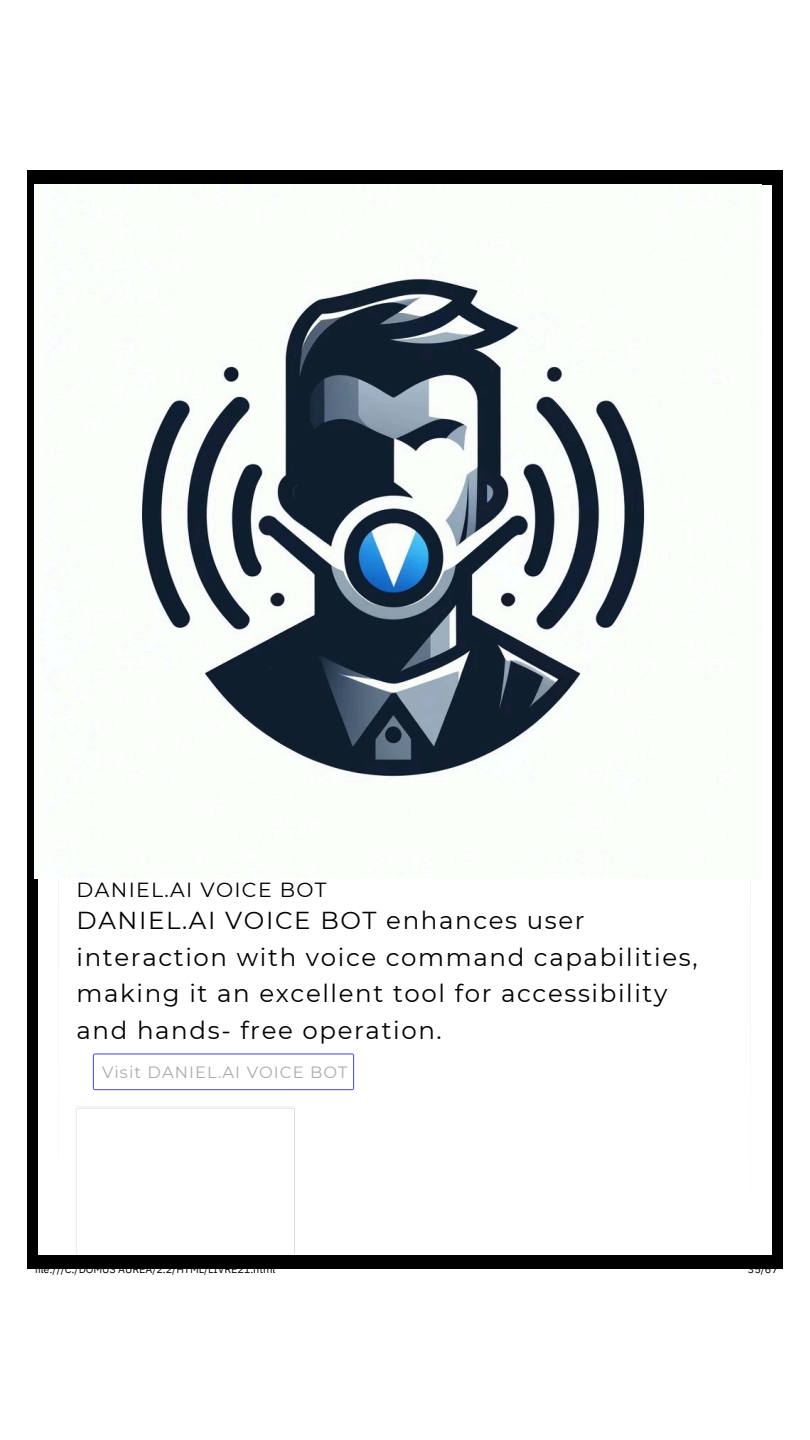
<style>
.page{position:relative;width:810px;height:1440px;background:#fff}
.page>*{position:absolute;margin:0;border:0;box-sizing:border-box;transform-origin:0 0}
.t1{font:24.5px/36.7px "Montserrat";letter-spacing:.065em;color:#000}
.t2{font:20.4px "Montserrat";letter-spacing:.065em;color:#000}
.t3{font:16.3px "Montserrat";letter-spacing:.065em;color:#ababab}
.t4{font:10.9px "IBM Plex Sans";letter-spacing:-.01em;color:#000}
</style>
<div class="page">
<div style="left:27px;top:170px;width:756px;height:1099px;background:#000"></div>
<div style="left:38px;top:185px;width:734px;height:1070px;background:#fff"></div>
<svg style="left:750px;top:879px;width:1px;height:93px"></svg>
<svg style="left:58px;top:879px;width:1px;height:93px"></svg>
<svg style="left:84px;top:1106px;width:201px;height:1px"></svg>
<img style="left:35px;top:185px;width:610px;height:694px">
<svg style="left:93px;top:1053px;width:261px;height:37px"></svg>
<p class="t2" style="left:77px;top:877px;width:252px">DANIEL.AI VOICE BOT</p>
<p class="t1" style="left:77px;top:902px;width:622px">DANIEL.AI VOICE BOT enhances user interaction with voice command capabilities, making it an excellent tool for accessibility and hands- free operation.</p>
<p class="t3" style="left:102px;top:1062px;width:247px">Visit DANIEL.AI VOICE BOT</p>
<h1 class="t4" style="left:35px;top:1262px;width:242px">file:///C:/DOMUS AUREA/2.2/HTML/LIVRE21.html</h1>
<p class="t4" style="left:748px;top:1262px;width:31px">35/67</p>
</div>
